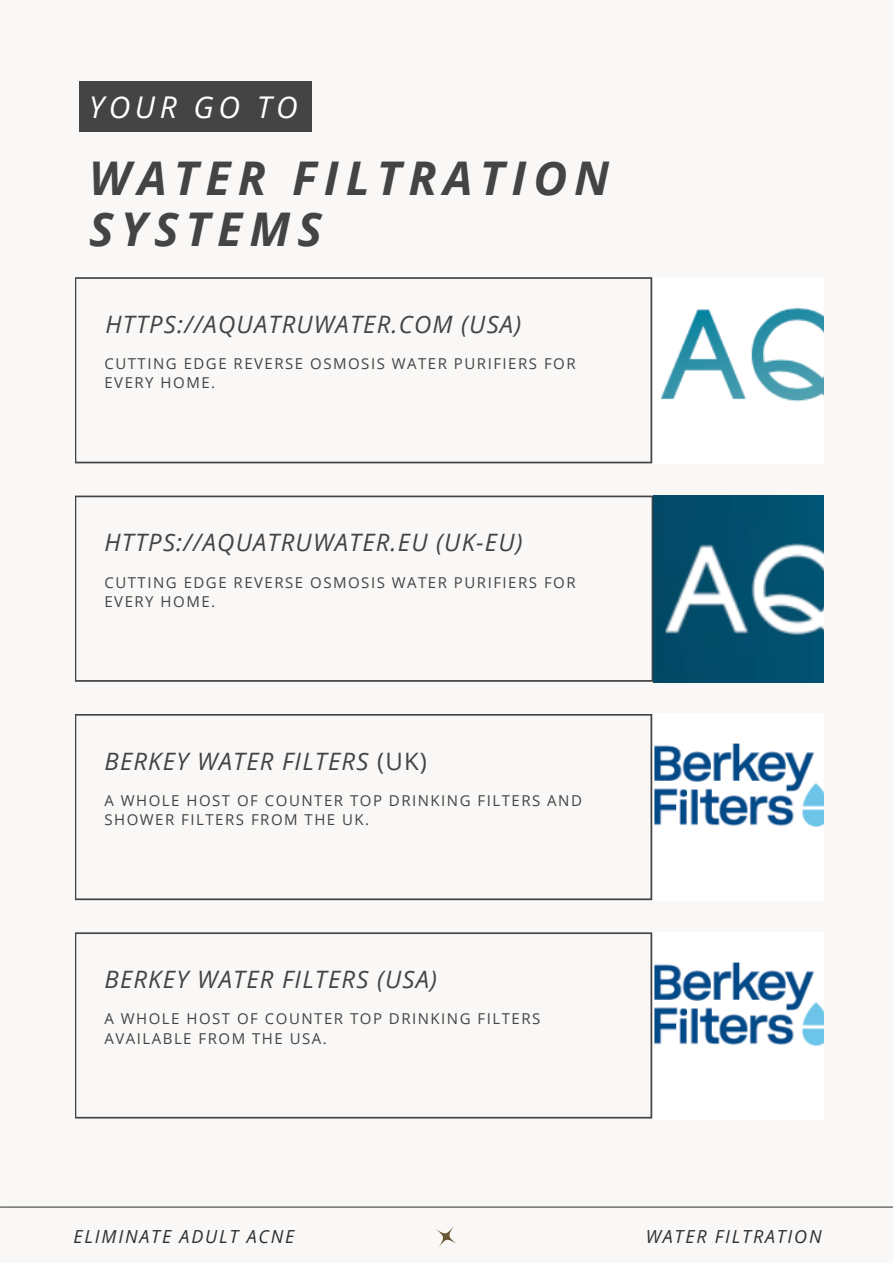
<style>
.page{position:relative;width:893px;height:1264px;background:#fff}
.page>*{position:absolute;margin:0;border:0;box-sizing:border-box;transform-origin:0 0}
.t1{font:italic 700 46.5px/50.6px "Open Sans";letter-spacing:.15em;color:#444}
.t2{font:italic 30px "Open Sans";letter-spacing:.15em;color:#fff}
.t3{font:italic 24px "Open Sans";letter-spacing:.05em;color:#444}
.t4{font:italic 18px "Open Sans";letter-spacing:.1em;color:#303030}
.t5{font:15px/19px "Open Sans";letter-spacing:.1em;color:#444}
.s1{font-style:normal}
</style>
<div class="page">
<div style="left:0;top:0;width:892px;height:1262px;background:#faf8f6"></div>
<svg style="left:75px;top:277px;width:577px;height:186px"></svg>
<svg style="left:75px;top:714px;width:577px;height:186px"></svg>
<svg style="left:75px;top:495px;width:578px;height:186px"></svg>
<svg style="left:75px;top:932px;width:577px;height:186px"></svg>
<img style="left:660px;top:308px;width:163px;height:94px">
<img style="left:654px;top:743px;width:169px;height:84px">
<img style="left:653px;top:495px;width:170px;height:187px">
<img style="left:654px;top:962px;width:169px;height:84px">
<svg style="left:436px;top:1226px;width:21px;height:21px"></svg>
<hr style="left:0;top:1206px;width:892px;height:1px;background:#444">
<div style="left:80px;top:81px;width:232px;height:50px;background:#444"></div>
<p class="t2" style="left:89px;top:86px;width:210px">YOUR GO TO</p>
<p class="t1" style="left:89px;top:151px;width:521px">WATER FILTRATION<br>SYSTEMS</p>
<p class="t3" style="left:105px;top:307px;width:417px">HTTPS://AQUATRUWATER.COM (USA)</p>
<p class="t5" style="left:104px;top:354px;width:472px">CUTTING EDGE REVERSE OSMOSIS WATER PURIFIERS FOR<br>EVERY HOME.</p>
<p class="t3" style="left:104px;top:525px;width:419px">HTTPS://AQUATRUWATER.EU (UK-EU)</p>
<p class="t5" style="left:104px;top:572px;width:472px">CUTTING EDGE REVERSE OSMOSIS WATER PURIFIERS FOR<br>EVERY HOME.</p>
<p class="t3" style="left:104px;top:744px;width:324px">BERKEY WATER FILTERS <span class="s1">(UK)</span></p>
<p class="t5" style="left:104px;top:790px;width:479px">A WHOLE HOST OF COUNTER TOP DRINKING FILTERS AND<br>SHOWER FILTERS FROM THE UK.</p>
<p class="t3" style="left:104px;top:962px;width:334px">BERKEY WATER FILTERS (USA)</p>
<p class="t5" style="left:104px;top:1009px;width:437px">A WHOLE HOST OF COUNTER TOP DRINKING FILTERS<br>AVAILABLE FROM THE USA.</p>
<p class="t4" style="left:73px;top:1223px;width:222px">ELIMINATE ADULT ACNE</p>
<p class="t4" style="left:645px;top:1223px;width:177px">WATER FILTRATION</p>
</div>
